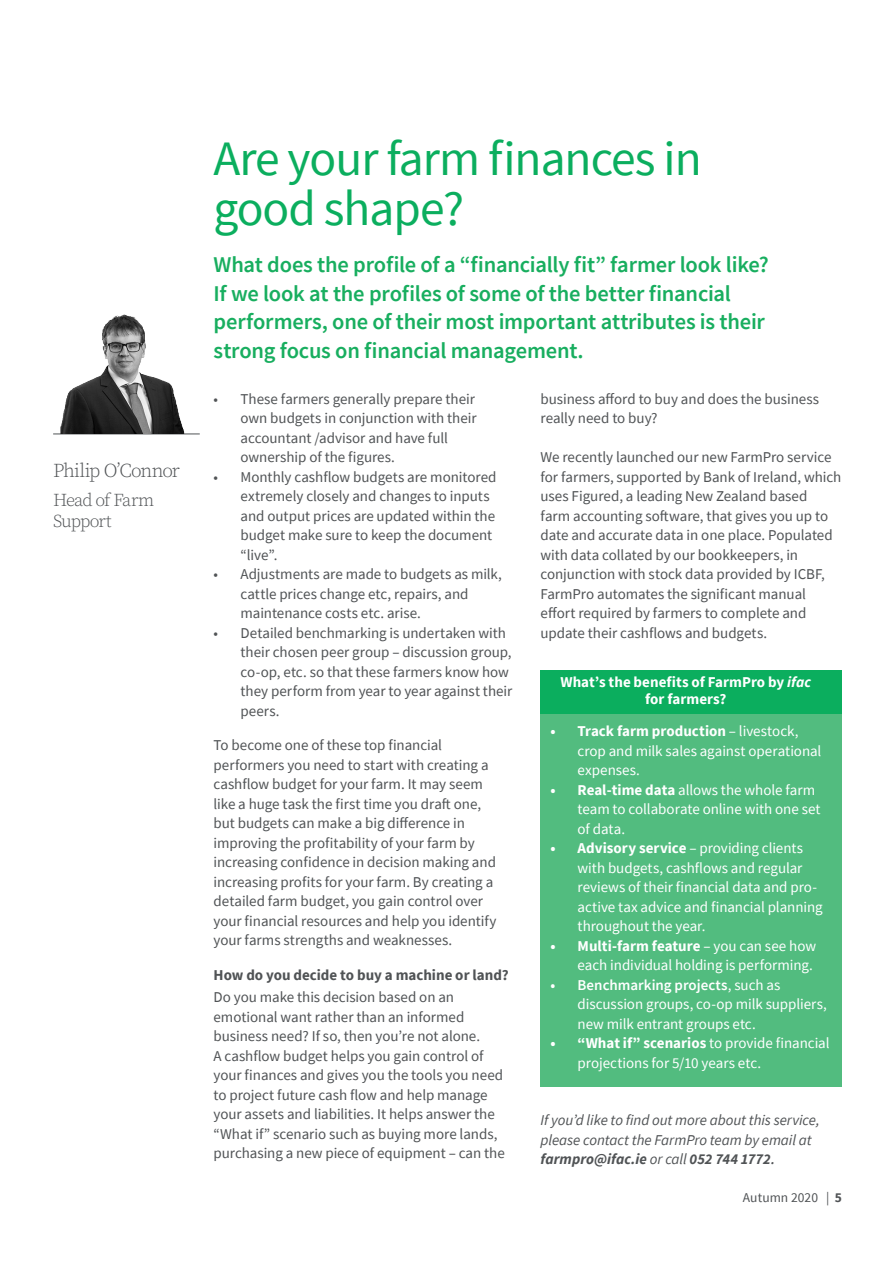
<style>
.page{position:relative;width:893px;height:1263px;background:#fff}
.page>*{position:absolute;margin:0;border:0;box-sizing:border-box;transform-origin:0 0}
.t1{font:49.5px "Source Sans Pro";letter-spacing:-.02em;color:#0bae5e}
.t2{font:600 22.5px/28.5px "Source Sans Pro";letter-spacing:-.01em;color:#18ae5f}
.t3{font:300 19.5px "Source Serif Pro";letter-spacing:-.05em;color:#505355}
.t4{font:300 18px/21px "Source Serif Pro";letter-spacing:-.06em;color:#505355}
.t5{font:15px/19.5px "Source Sans Pro";color:#505355}
.t6{font:15px/19.5px "Source Sans Pro";letter-spacing:-.005em;color:#fff}
.t7{font:italic 15px/19.5px "Source Sans Pro";letter-spacing:-.005em;color:#505355}
.t8{font:700 15px "Source Sans Pro";color:#fff}
.t9{font:700 15px "Source Sans Pro";color:#505355}
.t10{font:13.5px "Source Sans Pro";letter-spacing:.005em;color:#505355}
.s1{font-style:italic}
.s2{font-weight:700}
.s3{font-weight:600}
</style>
<div class="page">
<hr style="left:53px;top:434px;width:147px;height:1px;background:#505355">
<img style="left:60px;top:314px;width:125px;height:119px">
<div style="left:540px;top:670px;width:302px;height:44px;background:#0bae5e"></div>
<div style="left:540px;top:714px;width:302px;height:372px;background:#52bc7f"></div>
<p class="t3" style="left:53px;top:458px;width:128px">Philip O’Connor</p>
<p class="t4" style="left:53px;top:490px;width:103px">Head of Farm<br>Support</p>
<p class="t1" style="left:214px;top:127px;width:490px">Are your farm finances in</p>
<p class="t1" style="left:214px;top:177px;width:252px">good shape?</p>
<p class="t2" style="left:214px;top:250px;width:557px">What does the profile of a “financially fit” farmer look like?<br>If we look at the profiles of some of the better financial performers, one of their most important attributes is their strong focus on financial management.</p>
<p class="t5" style="left:241px;top:389px;width:238px;text-indent:-27px">• These farmers generally prepare their own budgets in conjunction with their accountant /advisor and have full ownership of the figures.</p>
<p class="t5" style="left:241px;top:467px;width:257px;text-indent:-27px">• Monthly cashflow budgets are monitored extremely closely and changes to inputs and output prices are updated within the budget make sure to keep the document “live”.</p>
<p class="t5" style="left:241px;top:564px;width:263px;text-indent:-27px">• Adjustments are made to budgets as milk, cattle prices change etc, repairs, and maintenance costs etc. arise.</p>
<p class="t5" style="left:241px;top:623px;width:273px;text-indent:-27px">• Detailed benchmarking is undertaken with their chosen peer group – discussion group, co-op, etc. so that these farmers know how they perform from year to year against their peers.</p>
<p class="t5" style="left:214px;top:735px;width:276px">To become one of these top financial performers you need to start with creating a cashflow budget for your farm. It may seem</p>
<p class="t5" style="left:214px;top:794px;width:269px">like a huge task the first time you draft one,</p>
<p class="t5" style="left:214px;top:813px;width:284px">but budgets can make a big difference in improving the profitability of your farm by increasing confidence in decision making and increasing profits for your farm. By creating a detailed farm budget, you gain control over</p>
<p class="t5" style="left:214px;top:911px;width:284px">your financial resources and help you identify your farms strengths and weaknesses.</p>
<p class="t9" style="left:214px;top:964px;width:297px">How do you decide to buy a machine or land?</p>
<p class="t5" style="left:214px;top:987px;width:268px">Do you make this decision based on an emotional want rather than an informed business need? If so, then you’re not alone.</p>
<p class="t5" style="left:214px;top:1046px;width:293px">A cashflow budget helps you gain control of your finances and gives you the tools you need to project future cash flow and help manage your assets and liabilities. It helps answer the “What if” scenario such as buying more lands, purchasing a new piece of equipment – can the</p>
<p class="t5" style="left:540px;top:389px;width:280px">business afford to buy and does the business really need to buy?</p>
<p class="t5" style="left:540px;top:447px;width:302px">We recently launched our new FarmPro service for farmers, supported by Bank of Ireland, which uses Figured, a leading New Zealand based<br>farm accounting software, that gives you up to date and accurate data in one place. Populated with data collated by our bookkeepers, in conjunction with stock data provided by ICBF, FarmPro automates the significant manual effort required by farmers to complete and update their cashflows and budgets.</p>
<p class="t8" style="left:560px;top:672px;width:252px">What’s the benefits of FarmPro by <span class="s1">ifac</span></p>
<p class="t8" style="left:645px;top:688px;width:83px">for farmers?</p>
<p class="t6" style="left:578px;top:721px;width:245px;text-indent:-27px"><span class="s2">• Track farm production</span> – livestock, crop and milk sales against operational expenses.</p>
<p class="t6" style="left:578px;top:780px;width:245px;text-indent:-27px"><span class="s2">• Real-time data</span> allows the whole farm team to collaborate online with one set of data.</p>
<p class="t6" style="left:578px;top:838px;width:247px;text-indent:-27px"><span class="s2">• Advisory service</span> – providing clients with budgets, cashflows and regular reviews of their financial data and pro&shy;active tax advice and financial planning throughout the year.</p>
<p class="t6" style="left:551px;top:936px;width:267px;text-align:right"><span class="s2">• Multi-farm feature</span> – you can see how each individual holding is performing.</p>
<p class="t6" style="left:578px;top:975px;width:251px;text-indent:-27px"><span class="s3">• Benchmarking projects</span>, such as discussion groups, co-op milk suppliers, new milk entrant groups etc.</p>
<p class="t6" style="left:578px;top:1033px;width:253px;text-indent:-27px"><span class="s2">• “What if” scenarios</span> to provide financial projections for 5/10 years etc.</p>
<p class="t7" style="left:540px;top:1110px;width:281px">If you’d like to find out more about this service, please contact the FarmPro team by email at <span class="s2">farmpro@ifac.ie</span> or call <span class="s2">052 744 1772</span><span class="s3">.</span></p>
<p class="t10" style="left:743px;top:1188px;width:101px">Autumn 2020 | <span class="s2">5</span></p>
</div>
